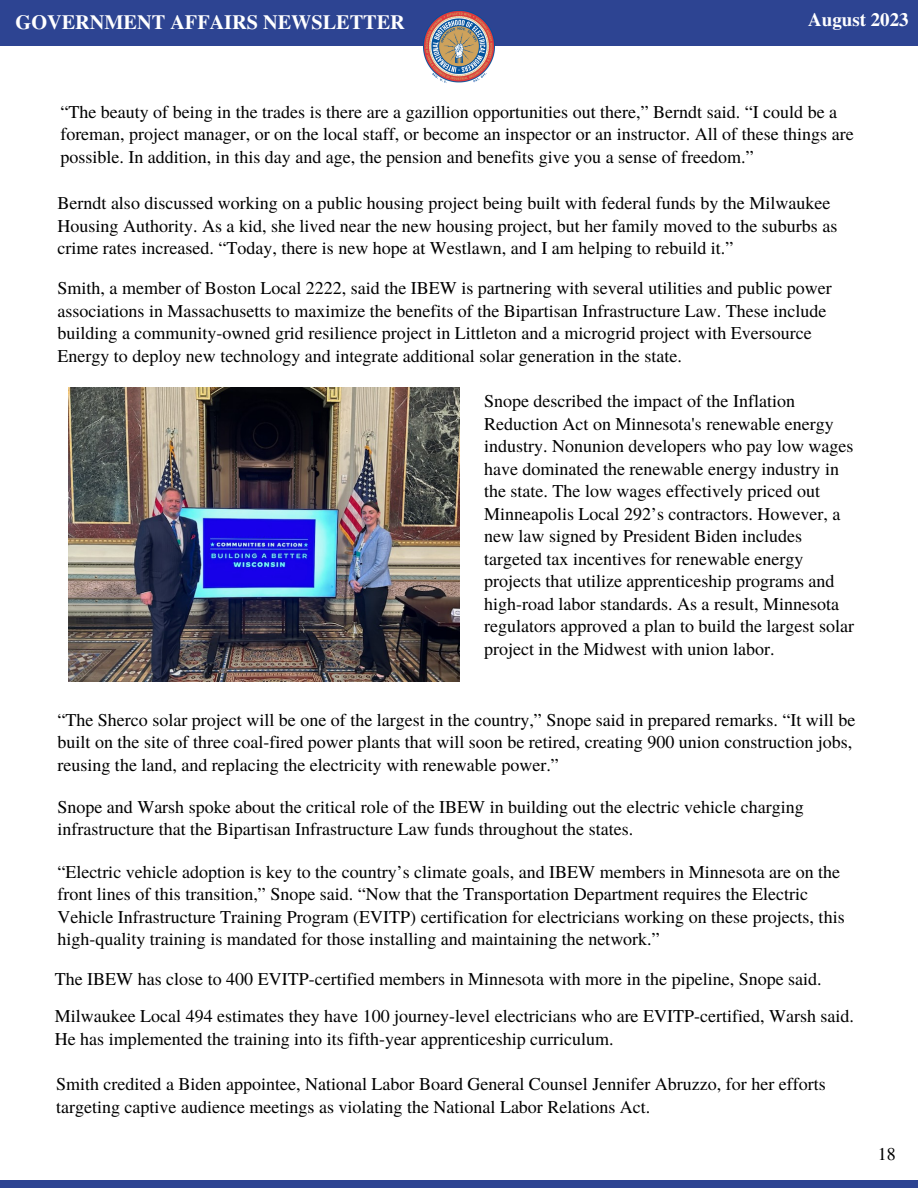
<style>
.page{position:relative;width:918px;height:1188px;background:#fff}
.page>*{position:absolute;margin:0;border:0;box-sizing:border-box;transform-origin:0 0}
.t1{font:700 20.25px "Te X Gyre Termes";color:#fff}
.t2{font:700 18.9px "Te X Gyre Termes";color:#fff}
.t3{font:18px/22.5px "Te X Gyre Termes";color:#000}
</style>
<div class="page">
<div style="left:0;top:0;width:918px;height:46px;background:#2d4492"></div>
<img style="left:424px;top:10px;width:70px;height:73px">
<div style="left:0;top:1180px;width:918px;height:8px;background:#2d4492"></div>
<img style="left:68px;top:388px;width:392px;height:293px">
<p class="t1" style="left:16px;top:6px;width:391px">GOVERNMENT AFFAIRS NEWSLETTER</p>
<p class="t2" style="left:808px;top:5px;width:102px">August 2023</p>
<p class="t3" style="left:60px;top:100px;width:795px">“The beauty of being in the trades is there are a gazillion opportunities out there,” Berndt said. “I could be a foreman, project manager, or on the local staff, or become an inspector or an instructor. All of these things are possible. In addition, in this day and age, the pension and benefits give you a sense of freedom.”</p>
<p class="t3" style="left:58px;top:191px;width:781px">Berndt also discussed working on a public housing project being built with federal funds by the Milwaukee<br>Housing Authority. As a kid, she lived near the new housing project, but her family moved to the suburbs as crime rates increased. “Today, there is new hope at Westlawn, and I am helping to rebuild it.”</p>
<p class="t3" style="left:58px;top:276px;width:776px">Smith, a member of Boston Local 2222, said the IBEW is partnering with several utilities and public power associations in Massachusetts to maximize the benefits of the Bipartisan Infrastructure Law. These include building a community-owned grid resilience project in Littleton and a microgrid project with Eversource Energy to deploy new technology and integrate additional solar generation in the state.</p>
<p class="t3" style="left:484px;top:389px;width:371px">Snope described the impact of the Inflation Reduction Act on Minnesota's renewable energy industry. Nonunion developers who pay low wages have dominated the renewable energy industry in the state. The low wages effectively priced out Minneapolis Local 292’s contractors. However, a new law signed by President Biden includes targeted tax incentives for renewable energy projects that utilize apprenticeship programs and high-road labor standards. As a result, Minnesota regulators approved a plan to build the largest solar project in the Midwest with union labor.</p>
<p class="t3" style="left:58px;top:708px;width:799px">“The Sherco solar project will be one of the largest in the country,” Snope said in prepared remarks. “It will be built on the site of three coal-fired power plants that will soon be retired, creating 900 union construction jobs, reusing the land, and replacing the electricity with renewable power.”</p>
<p class="t3" style="left:57px;top:795px;width:748px">Snope and Warsh spoke about the critical role of the IBEW in building out the electric vehicle charging infrastructure that the Bipartisan Infrastructure Law funds throughout the states.</p>
<p class="t3" style="left:57px;top:859px;width:789px">“Electric vehicle adoption is key to the country’s climate goals, and IBEW members in Minnesota are on the front lines of this transition,” Snope said. “Now that the Transportation Department requires the Electric Vehicle Infrastructure Training Program (EVITP) certification for electricians working on these projects, this high-quality training is mandated for those installing and maintaining the network.”</p>
<p class="t3" style="left:55px;top:967px;width:768px">The IBEW has close to 400 EVITP-certified members in Minnesota with more in the pipeline, Snope said.</p>
<p class="t3" style="left:55px;top:1004px;width:801px">Milwaukee Local 494 estimates they have 100 journey-level electricians who are EVITP-certified, Warsh said.<br>He has implemented the training into its fifth-year apprenticeship curriculum.</p>
<p class="t3" style="left:56px;top:1072px;width:771px">Smith credited a Biden appointee, National Labor Board General Counsel Jennifer Abruzzo, for her efforts targeting captive audience meetings as violating the National Labor Relations Act.</p>
<p class="t3" style="left:878px;top:1142px;width:19px">18</p>
</div>
